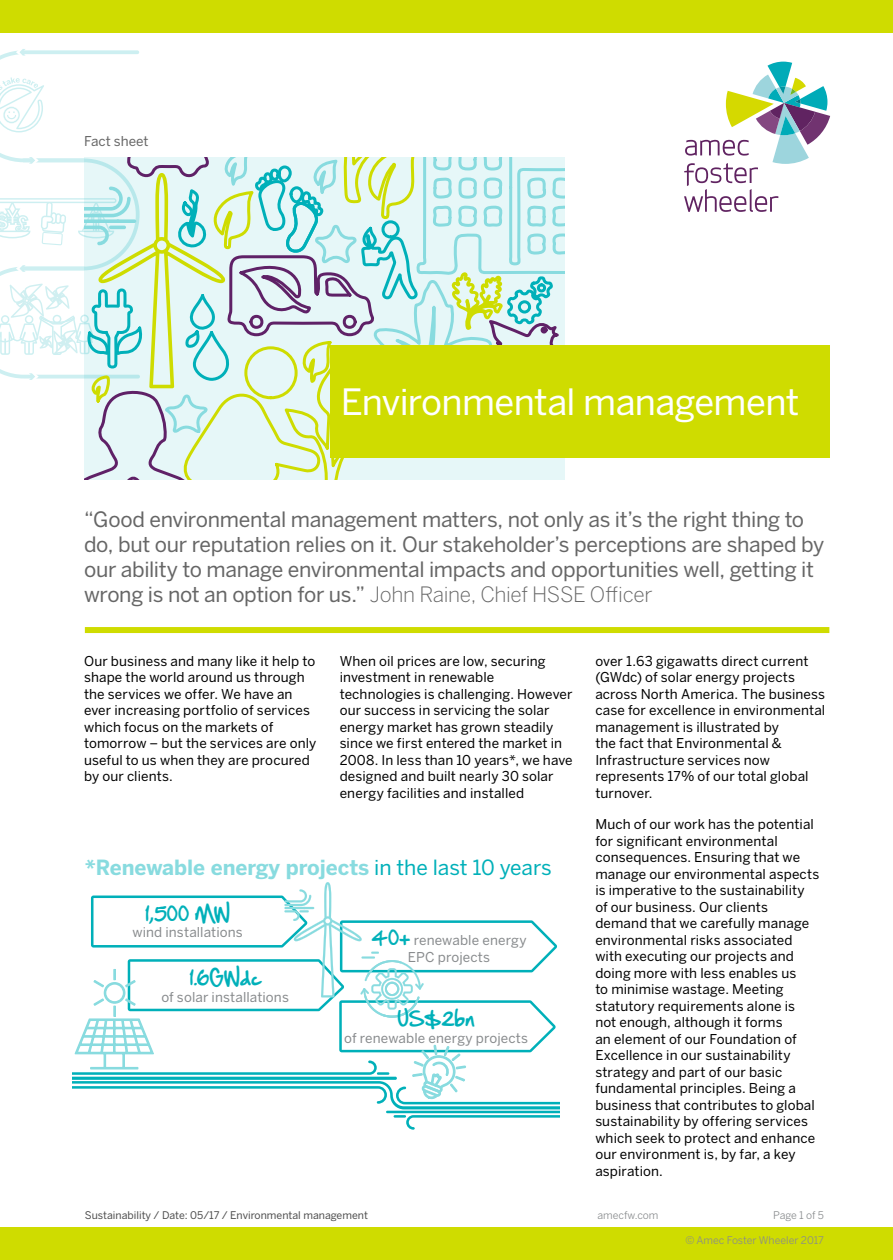
<style>
.page{position:relative;width:893px;height:1260px;background:#fff}
.page>*{position:absolute;margin:0;border:0;box-sizing:border-box;transform-origin:0 0}
.t1{font:36px "Benton Sans";letter-spacing:-.02em;color:#fff}
.t2{font:21px/25.2px "Benton Sans";letter-spacing:-.015em;color:#666}
.t3{font:700 20.85px "Benton Sans";color:#88dbdf}
.t4{font:18px "Hand Of Sean";letter-spacing:-.005em;color:#00b0b9}
.t5{font:13.5px/16.5px "Benton Sans";letter-spacing:.01em;color:#000}
.t6{font:13.5px/16.5px "Benton Sans";letter-spacing:.01em;color:#888b8d;text-align:center}
.t7{font:13.5px "Benton Sans";color:#666}
.t8{font:10.5px "Benton Sans";color:#4d4d4d}
.t9{font:10.5px "Benton Sans";color:#888b8d}
.s1{font-weight:300}
.s2{font-weight:400;color:#00b0b9}
.s3{font-family:"Hand Of Sean";font-size:18px;color:#00b0b9}
</style>
<div class="page">
<svg style="left:684px;top:62px;width:146px;height:150px"></svg>
<div style="left:1px;top:0;width:891px;height:33px;background:#cfdc00"></div>
<div style="left:1px;top:1227px;width:891px;height:33px;background:#cfdc00"></div>
<svg style="left:0;top:49px;width:564px;height:431px"></svg>
<svg style="left:116px;top:219px;width:20px;height:4px"></svg>
<div style="left:85px;top:627px;width:744px;height:6px;background:#cfdc00"></div>
<div style="left:330px;top:345px;width:500px;height:113px;background:#cfdc00"></div>
<svg style="left:73px;top:882px;width:486px;height:248px"></svg>
<p class="t7" style="left:84px;top:131px;width:66px">Fact sheet</p>
<h1 class="t1" style="left:340px;top:377px;width:460px">Environmental management</h1>
<p class="t2" style="left:84px;top:505px;width:741px">“Good environmental management matters, not only as it’s the right thing to do, but our reputation relies on it. Our stakeholder’s perceptions are shaped by our ability to manage environmental impacts and opportunities well, getting it wrong is not an option for us.” <span class="s1">John Raine, Chief HSSE Officer</span></p>
<p class="t5" style="left:84px;top:652px;width:234px">Our business and many like it help to shape the world around us through the services we offer. We have an ever increasing portfolio of services which focus on the markets of tomorrow – but the services are only useful to us when they are procured by our clients.</p>
<p class="t5" style="left:340px;top:652px;width:234px">When oil prices are low, securing investment in renewable technologies is challenging. However our success in servicing the solar energy market has grown steadily since we first entered the market in 2008. In less than 10 years*, we have designed and built nearly 30 solar energy facilities and installed</p>
<p class="t5" style="left:595px;top:652px;width:231px">over 1.63 gigawatts direct current (GWdc) of solar energy projects across North America. The business case for excellence in environmental management is illustrated by<br>the fact that Environmental &amp;<br>Infrastructure services now represents 17% of our total global turnover.</p>
<p class="t5" style="left:595px;top:815px;width:225px">Much of our work has the potential for significant environmental consequences. Ensuring that we manage our environmental aspects is imperative to the sustainability of our business. Our clients demand that we carefully manage environmental risks associated with executing our projects and doing more with less enables us<br>to minimise wastage. Meeting statutory requirements alone is not enough, although it forms<br>an element of our Foundation of<br>Excellence in our sustainability strategy and part of our basic fundamental principles. Being a business that contributes to global sustainability by offering services which seek to protect and enhance our environment is, by far, a key aspiration.</p>
<h3 class="t3" style="left:85px;top:852px;width:468px">*Renewable energy projects <span class="s2">in the last 10 years</span></h3>
<h3 class="t4" style="left:145px;top:898px;width:86px">1,500 MW</h3>
<p class="t6" style="left:132px;top:924px;width:112px">wind installations</p>
<h3 class="t4" style="left:189px;top:962px;width:73px">1.6GWdc</h3>
<p class="t6" style="left:161px;top:988px;width:129px">of solar installations</p>
<p class="t6" style="left:371px;top:931px;width:157px"><span class="s3">40+</span> renewable energy<br>EPC projects</p>
<h3 class="t4" style="left:397px;top:1003px;width:79px">US$2bn</h3>
<p class="t6" style="left:344px;top:1029px;width:185px">of renewable energy projects</p>
<p class="t8" style="left:85px;top:1207px;width:284px">Sustainability / Date: 05/17 / Environmental management</p>
<p class="t9" style="left:773px;top:1207px;width:52px">Page 1 of 5</p>
<p class="t9" style="left:685px;top:1233px;width:140px">© Amec Foster Wheeler 2017</p>
<p class="t9" style="left:597px;top:1207px;width:63px">amecfw.com</p>
</div>
